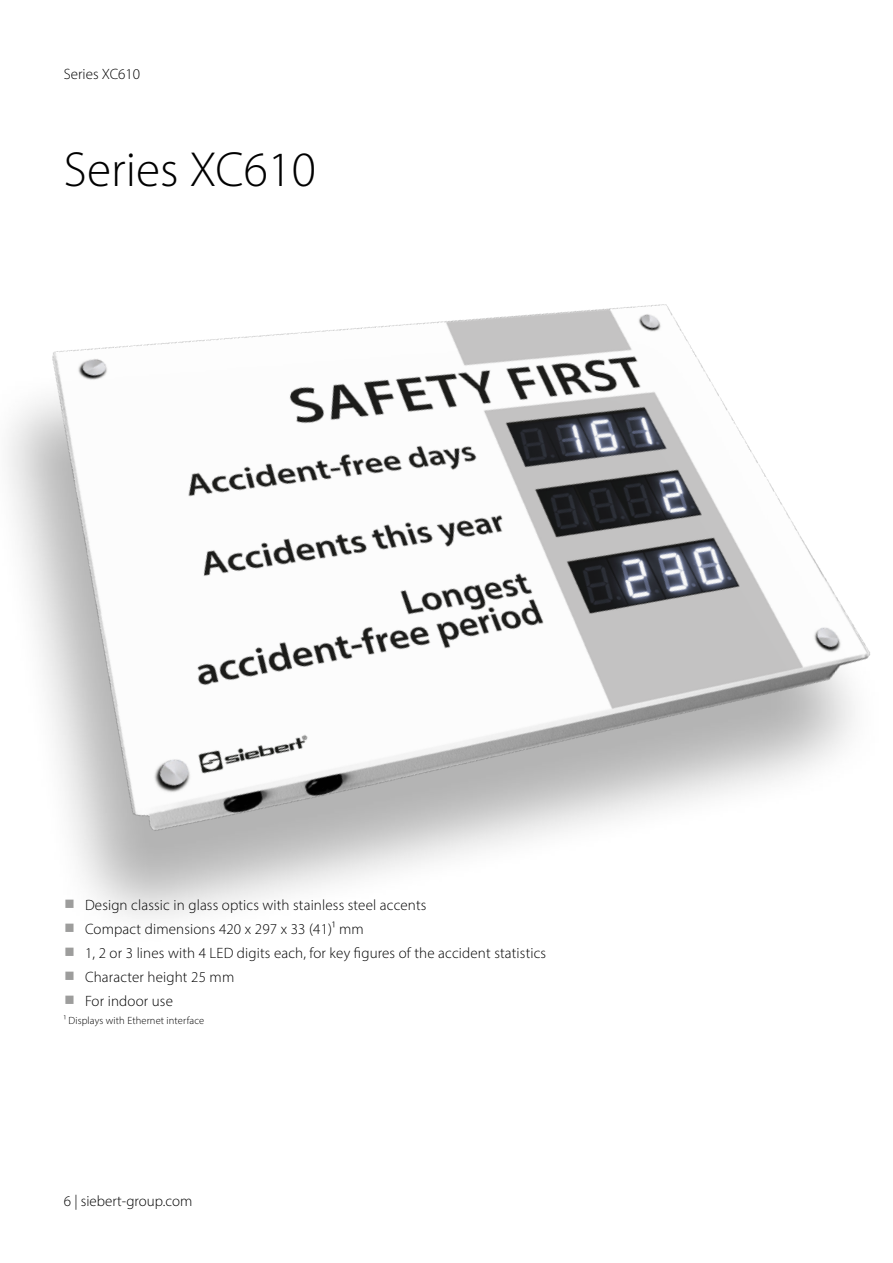
<style>
.page{position:relative;width:893px;height:1263px;background:#fff}
.page>*{position:absolute;margin:0;border:0;box-sizing:border-box;transform-origin:0 0}
.t1{font:300 49.5px "Myriad Pro";color:#000}
.t2{font:300 15px "Myriad Pro";letter-spacing:.01em;color:#000}
.t3{font:300 10.5px "Myriad Pro";letter-spacing:.01em;color:#000}
.s1{font-family:"Minion Pro";font-weight:400;font-size:28.5px;color:#9d9d9c}
</style>
<div class="page">
<img style="left:8px;top:304px;width:862px;height:615px">
<p class="t2" style="left:64px;top:65px;width:78px">Series XC610</p>
<h1 class="t1" style="left:64px;top:140px;width:254px">Series XC610</h1>
<p class="t2" style="left:64px;top:896px;width:364px"><span class="s1">■</span> Design classic in glass optics with stainless steel accents</p>
<p class="t2" style="left:64px;top:920px;width:301px"><span class="s1">■</span> Compact dimensions 420 x 297 x 33 (41)¹ mm</p>
<p class="t2" style="left:64px;top:944px;width:484px"><span class="s1">■</span> 1, 2 or 3 lines with 4 LED digits each, for key figures of the accident statistics</p>
<p class="t2" style="left:64px;top:968px;width:172px"><span class="s1">■</span> Character height 25 mm</p>
<p class="t2" style="left:64px;top:992px;width:111px"><span class="s1">■</span> For indoor use</p>
<p class="t3" style="left:64px;top:1014px;width:142px">¹ Displays with Ethernet interface</p>
<p class="t2" style="left:64px;top:1192px;width:130px">6 | siebert-group.com</p>
</div>
